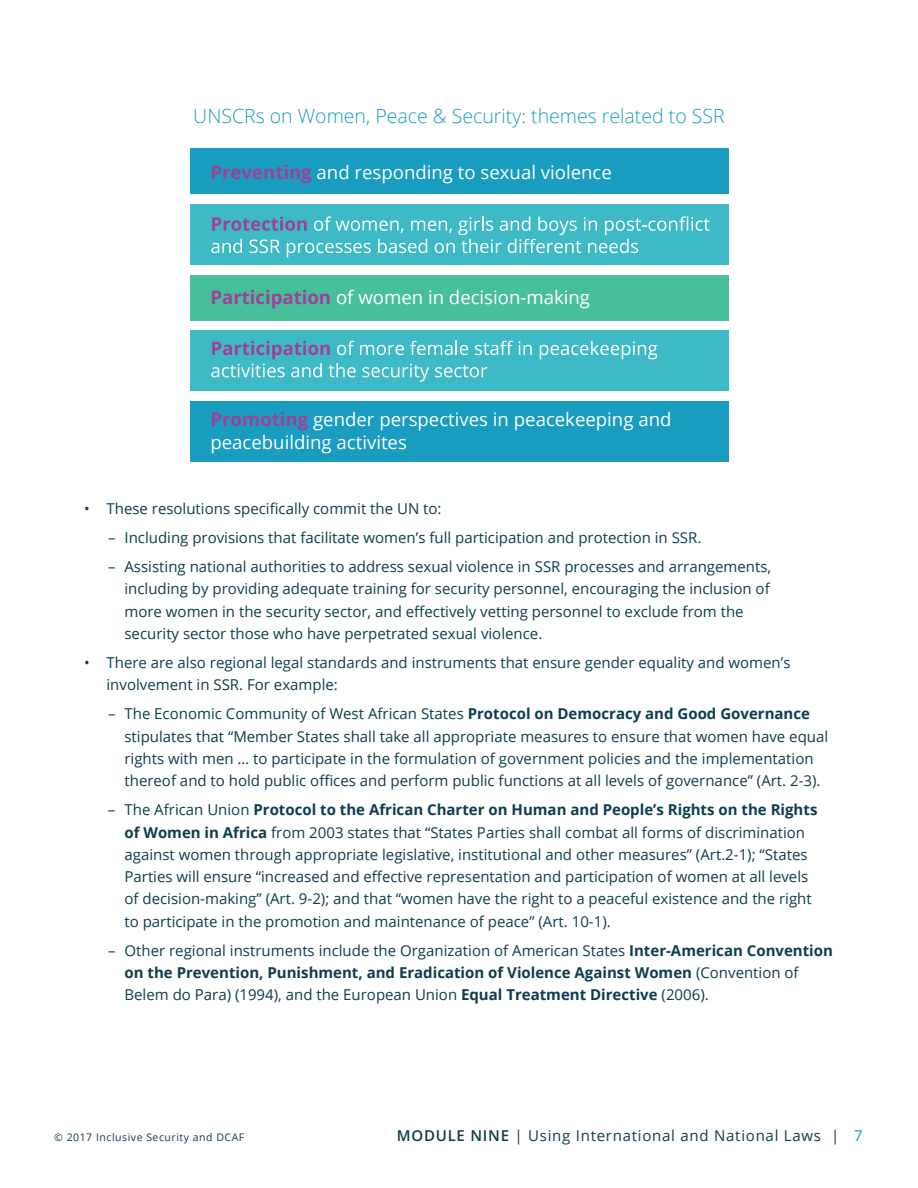
<style>
.page{position:relative;width:918px;height:1188px;background:#fff}
.page>*{position:absolute;margin:0;border:0;box-sizing:border-box;transform-origin:0 0}
.t1{font:300 19.5px "Open Sans";color:#179dc1}
.t2{font:18.6px/22.4px "Open Sans";color:#fff}
.t3{font:15px/22.4px "Open Sans";color:#0e3d4e}
.t4{font:15px "Open Sans";letter-spacing:.05em;color:#0e3d4e}
.t5{font:10.5px "Open Sans";letter-spacing:.05em;color:#0e3d4e}
.s1{font-weight:700;color:#9f4097}
.s2{font-weight:700}
.s3{font-weight:600}
.s4{color:#179dc1}
</style>
<div class="page">
<div style="left:191px;top:148px;width:538px;height:46px;background:#189cc0"></div>
<div style="left:191px;top:204px;width:538px;height:61px;background:#3ebac6"></div>
<div style="left:191px;top:275px;width:538px;height:45px;background:#48bf9b"></div>
<div style="left:191px;top:330px;width:538px;height:61px;background:#3ebac6"></div>
<div style="left:191px;top:401px;width:538px;height:61px;background:#189cc0"></div>
<svg style="left:211px;top:216px;width:499px;height:41px"></svg>
<svg style="left:519px;top:341px;width:13px;height:14px"></svg>
<svg style="left:540px;top:341px;width:117px;height:18px"></svg>
<svg style="left:211px;top:341px;width:302px;height:41px"></svg>
<h1 class="t1" style="left:193px;top:102px;width:533px">UNSCRs on Women, Peace &amp; Security: themes related to SSR</h1>
<p class="t2" style="left:210px;top:161px;width:403px"><span class="s1">Preventing</span> and responding to sexual violence</p>
<p class="t2" style="left:210px;top:286px;width:381px"><span class="s1">Participation</span> of women in decision-making</p>
<p class="t2" style="left:210px;top:408px;width:463px"><span class="s1">Promoting</span> gender perspectives in peacekeeping and peacebuilding activites</p>
<p class="t3" style="left:84px;top:497px;width:359px">• These resolutions specifically commit the UN to:</p>
<p class="t3" style="left:108px;top:526px;width:595px">– Including provisions that facilitate women’s full participation and protection in SSR.</p>
<p class="t3" style="left:125px;top:555px;width:648px;text-indent:-17px">– Assisting national authorities to address sexual violence in SSR processes and arrangements, including by providing adequate training for security personnel, encouraging the inclusion of more women in the security sector, and effectively vetting personnel to exclude from the security sector those who have perpetrated sexual violence.</p>
<p class="t3" style="left:106px;top:651px;width:686px;text-indent:-22px">• There are also regional legal standards and instruments that ensure gender equality and women’s involvement in SSR. For example:</p>
<p class="t3" style="left:124px;top:702px;width:705px;text-indent:-16px">– The Economic Community of West African States <span class="s2">Protocol on Democracy and Good Governance </span>stipulates that “Member States shall take all appropriate measures to ensure that women have equal rights with men … to participate in the formulation of government policies and the implementation thereof and to hold public offices and perform public functions at all levels of governance” (Art. 2-3).</p>
<p class="t3" style="left:125px;top:798px;width:694px;text-indent:-17px">– The African Union <span class="s2">Protocol to the African Charter on Human and People’s Rights on the Rights of Women in Africa</span> from 2003 states that “States Parties shall combat all forms of discrimination against women through appropriate legislative, institutional and other measures” (Art.2-1); “States Parties will ensure “increased and effective representation and participation of women at all levels of decision-making” (Art. 9-2); and that “women have the right to a peaceful existence and the right to participate in the promotion and maintenance of peace” (Art. 10-1).</p>
<p class="t3" style="left:125px;top:939px;width:710px;text-indent:-16px">– Other regional instruments include the Organization of American States <span class="s2">Inter-American Convention on the Prevention, Punishment, and Eradication of Violence Against Women</span> (Convention of<br>Belem do Para) (1994), and the European Union <span class="s2">Equal Treatment Directive</span> (2006).</p>
<p class="t5" style="left:54px;top:1130px;width:192px">© 2017 Inclusive Security and DCAF</p>
<p class="t4" style="left:397px;top:1125px;width:467px"><span class="s3">MODULE NINE</span> | Using International and National Laws | <span class="s4">7</span></p>
</div>
